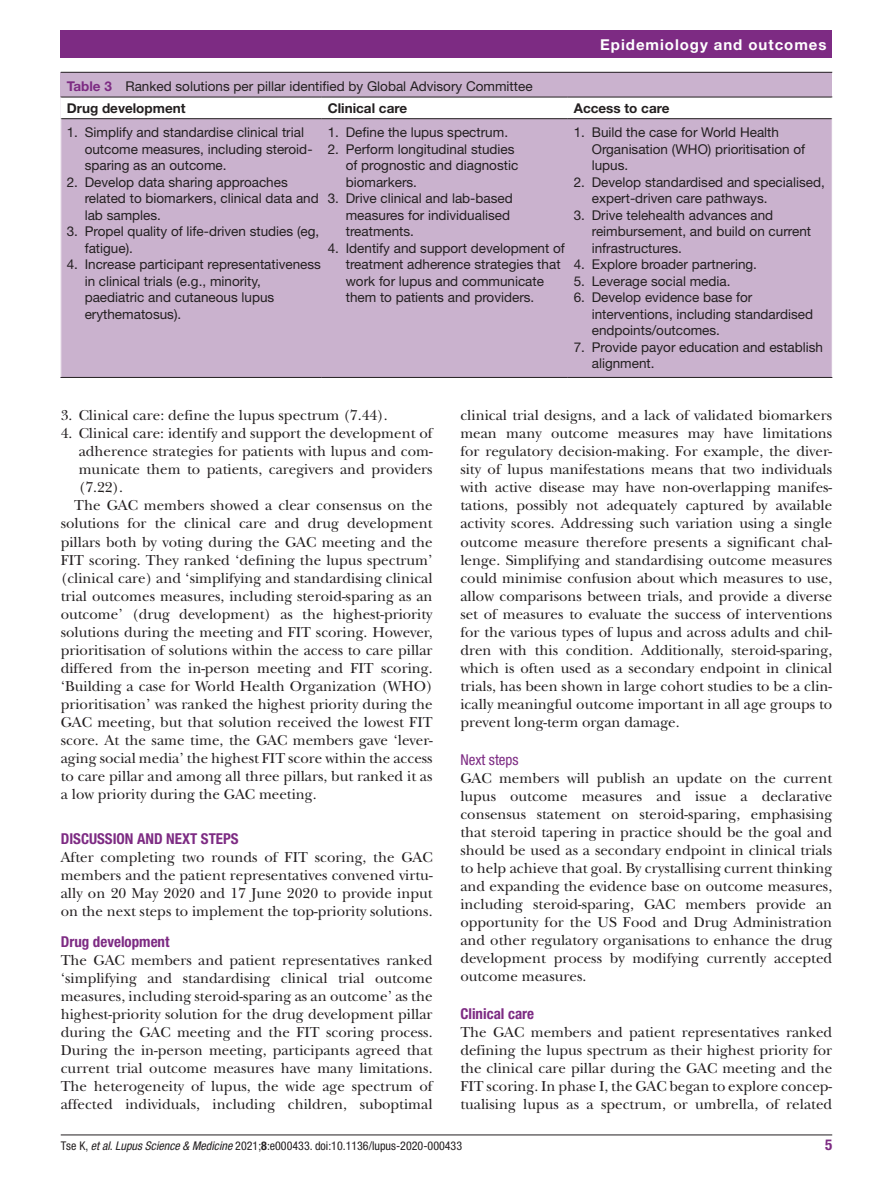
<style>
.page{position:relative;width:893px;height:1191px;background:#fff}
.page>*{position:absolute;margin:0;border:0;box-sizing:border-box;transform-origin:0 0}
.t1{font:15px/18px "New Baskerville";color:#231f20;text-align:justify}
.t2{font:700 condensed 15px "Helvetica Neue LT Std";color:#7d2b83}
.t3{font:700 15px "Helvetica Neue LT Std";letter-spacing:.065em;color:#fff}
.t4{font:condensed 15px "Helvetica Neue LT Std";color:#7d2b83}
.t5{font:13.5px/16.5px "Helvetica Neue LT Std";color:#231f20}
.t6{font:700 13.5px "Helvetica Neue LT Std";color:#231f20}
.t7{font:condensed 12px "Helvetica Neue LT Std";color:#231f20}
.s1{font-weight:700;color:#7d2b83}
.s2{font-weight:700}
.s3{font-style:italic}
</style>
<div class="page">
<hr style="left:61px;top:1134px;width:771px;height:1px;background:#231f20">
<div style="left:61px;top:31px;width:771px;height:27px;background:#7d2b83"></div>
<div style="left:61px;top:73px;width:771px;height:305px;background:#cab2ce"></div>
<hr style="left:61px;top:72px;width:771px;height:1px;background:#231f20">
<svg style="left:61px;top:119px;width:771px;height:258px"></svg>
<hr style="left:61px;top:377px;width:261px;height:1px;background:#231f20">
<hr style="left:322px;top:377px;width:246px;height:1px;background:#231f20">
<hr style="left:568px;top:377px;width:264px;height:1px;background:#231f20">
<svg style="left:60px;top:97px;width:773px;height:22px;background:#f1f0f0"></svg>
<p class="t3" style="left:600px;top:35px;width:228px">Epidemiology and outcomes</p>
<p class="t5" style="left:67px;top:75px;width:467px;line-height:22px"><span class="s1">Table 3</span> Ranked solutions per pillar identified by Global Advisory Committee<br><span class="s2">Drug development</span></p>
<p class="t6" style="left:328px;top:99px;width:81px">Clinical care</p>
<p class="t6" style="left:574px;top:99px;width:97px">Access to care</p>
<p class="t5" style="left:85px;top:124px;width:229px;text-indent:-18px">1. Simplify and standardise clinical trial outcome measures, including steroid&shy;sparing as an outcome.</p>
<p class="t5" style="left:85px;top:174px;width:236px;text-indent:-18px">2. Develop data sharing approaches related to biomarkers, clinical data and lab samples.</p>
<p class="t5" style="left:85px;top:223px;width:236px;text-indent:-18px">3. Propel quality of life-driven studies (eg, fatigue).</p>
<p class="t5" style="left:85px;top:256px;width:238px;text-indent:-18px">4. Increase participant representativeness in clinical trials (e.g., minority, paediatric and cutaneous lupus erythematosus).</p>
<p class="t5" style="left:328px;top:124px;width:182px">1. Define the lupus spectrum.</p>
<p class="t5" style="left:346px;top:141px;width:174px;text-indent:-18px">2. Perform longitudinal studies of prognostic and diagnostic biomarkers.</p>
<p class="t5" style="left:346px;top:190px;width:169px;text-indent:-18px">3. Drive clinical and lab-based measures for individualised treatments.</p>
<p class="t5" style="left:346px;top:240px;width:221px;text-indent:-18px">4. Identify and support development of treatment adherence strategies that work for lupus and communicate them to patients and providers.</p>
<p class="t5" style="left:592px;top:124px;width:215px;text-indent:-18px">1. Build the case for World Health<br>Organisation (WHO) prioritisation of lupus.</p>
<p class="t5" style="left:592px;top:173px;width:235px;text-indent:-18px">2. Develop standardised and specialised, expert-driven care pathways.</p>
<p class="t5" style="left:592px;top:206px;width:221px;text-indent:-18px">3. Drive telehealth advances and reimbursement, and build on current infrastructures.</p>
<p class="t5" style="left:574px;top:256px;width:185px">4. Explore broader partnering.</p>
<p class="t5" style="left:574px;top:272px;width:158px">5. Leverage social media.</p>
<p class="t5" style="left:592px;top:289px;width:223px;text-indent:-18px">6. Develop evidence base for interventions, including standardised endpoints/outcomes.</p>
<p class="t5" style="left:592px;top:338px;width:233px;text-indent:-18px">7. Provide payor education and establish alignment.</p>
<p class="t1" style="left:61px;top:407px;width:329px">3. Clinical care: define the lupus spectrum (7.44).</p>
<p class="t1" style="left:61px;top:425px;width:373px">4. Clinical care: identify and support the development of</p>
<p class="t1" style="left:79px;top:443px;width:355px">adherence strategies for patients with lupus and com-</p>
<p class="t1" style="left:79px;top:461px;width:355px">municate them to patients, caregivers and providers</p>
<p class="t1" style="left:79px;top:479px;width:46px">(7.22).</p>
<p class="t1" style="left:74px;top:497px;width:360px">The GAC members showed a clear consensus on the</p>
<p class="t1" style="left:61px;top:515px;width:373px">solutions for the clinical care and drug development</p>
<p class="t1" style="left:61px;top:533px;width:373px">pillars both by voting during the GAC meeting and the</p>
<p class="t1" style="left:61px;top:551px;width:373px">FIT scoring. They ranked ‘defining the lupus spectrum’</p>
<p class="t1" style="left:61px;top:569px;width:373px">(clinical care) and ‘simplifying and standardising clinical</p>
<p class="t1" style="left:61px;top:587px;width:373px">trial outcomes measures, including steroid-sparing as an</p>
<p class="t1" style="left:61px;top:605px;width:373px">outcome’ (drug development) as the highest-priority</p>
<p class="t1" style="left:61px;top:623px;width:373px">solutions during the meeting and FIT scoring. However,</p>
<p class="t1" style="left:61px;top:641px;width:373px">prioritisation of solutions within the access to care pillar</p>
<p class="t1" style="left:61px;top:659px;width:373px">differed from the in-person meeting and FIT scoring.</p>
<p class="t1" style="left:61px;top:677px;width:373px">‘Building a case for World Health Organization (WHO)</p>
<p class="t1" style="left:61px;top:695px;width:373px">prioritisation’ was ranked the highest priority during the</p>
<p class="t1" style="left:61px;top:713px;width:373px">GAC meeting, but that solution received the lowest FIT</p>
<p class="t1" style="left:61px;top:731px;width:373px">score. At the same time, the GAC members gave ‘lever-</p>
<p class="t1" style="left:61px;top:749px;width:373px">aging social media’ the highest FIT score within the access</p>
<p class="t1" style="left:61px;top:767px;width:373px">to care pillar and among all three pillars, but ranked it as</p>
<p class="t1" style="left:61px;top:785px;width:257px">a low priority during the GAC meeting.</p>
<p class="t2" style="left:61px;top:829px;width:179px">DISCUSSION AND NEXT STEPS</p>
<p class="t1" style="left:61px;top:848px;width:373px">After completing two rounds of FIT scoring, the GAC members and the patient representatives convened virtu&shy;ally on 20 May 2020 and 17 June 2020 to provide input on the next steps to implement the top-priority solutions.</p>
<p class="t2" style="left:61px;top:932px;width:110px">Drug development</p>
<p class="t1" style="left:61px;top:951px;width:373px">The GAC members and patient representatives ranked ‘simplifying and standardising clinical trial outcome measures, including steroid-sparing as an outcome’ as the highest-priority solution for the drug development pillar during the GAC meeting and the FIT scoring process.<br>During the in-person meeting, participants agreed that current trial outcome measures have many limitations.<br>The heterogeneity of lupus, the wide age spectrum of affected individuals, including children, suboptimal</p>
<p class="t1" style="left:460px;top:407px;width:373px">clinical trial designs, and a lack of validated biomarkers mean many outcome measures may have limitations for regulatory decision-making. For example, the diver&shy;sity of lupus manifestations means that two individuals with active disease may have non-overlapping manifes&shy;tations, possibly not adequately captured by available activity scores. Addressing such variation using a single outcome measure therefore presents a significant chal&shy;lenge. Simplifying and standardising outcome measures could minimise confusion about which measures to use, allow comparisons between trials, and provide a diverse set of measures to evaluate the success of interventions for the various types of lupus and across adults and chil&shy;dren with this condition. Additionally, steroid-sparing, which is often used as a secondary endpoint in clinical trials, has been shown in large cohort studies to be a clin&shy;ically meaningful outcome important in all age groups to prevent long-term organ damage.</p>
<p class="t4" style="left:460px;top:751px;width:60px">Next steps</p>
<p class="t1" style="left:460px;top:769px;width:373px">GAC members will publish an update on the current lupus outcome measures and issue a declarative consensus statement on steroid-sparing, emphasising that steroid tapering in practice should be the goal and should be used as a secondary endpoint in clinical trials to help achieve that goal. By crystallising current thinking and expanding the evidence base on outcome measures, including steroid-sparing, GAC members provide an opportunity for the US Food and Drug Administration and other regulatory organisations to enhance the drug development process by modifying currently accepted outcome measures.</p>
<p class="t2" style="left:460px;top:1004px;width:75px">Clinical care</p>
<p class="t1" style="left:460px;top:1023px;width:373px">The GAC members and patient representatives ranked defining the lupus spectrum as their highest priority for the clinical care pillar during the GAC meeting and the FIT scoring. In phase I, the GAC began to explore concep&shy;tualising lupus as a spectrum, or umbrella, of related</p>
<p class="t7" style="left:61px;top:1138px;width:403px">Tse K, <span class="s3">et al</span>. <span class="s3">Lupus Science &amp; Medicine</span> 2021;<span class="s2">8</span>:e000433. doi:10.1136/lupus-2020-000433</p>
<p class="t2" style="left:825px;top:1135px;width:9px">5</p>
</div>
